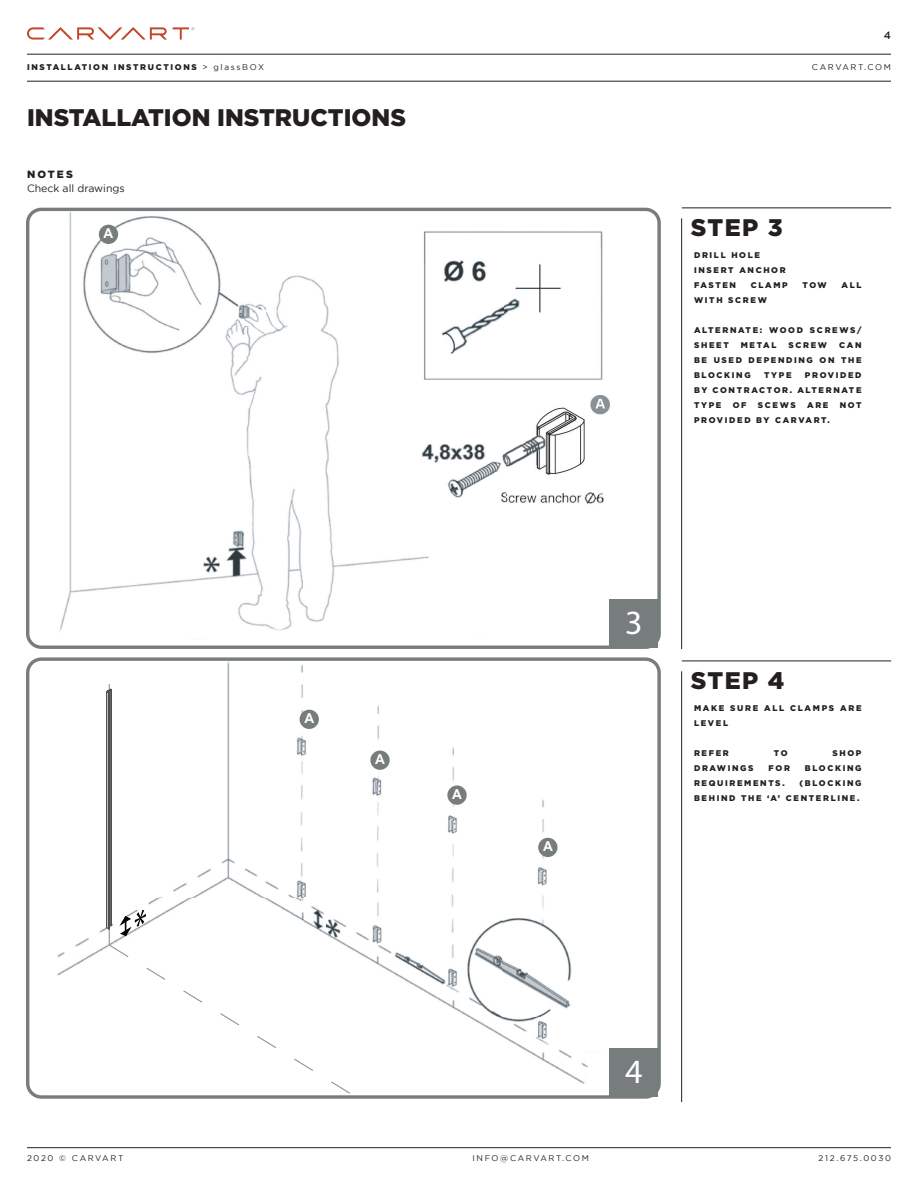
<style>
.page{position:relative;width:918px;height:1188px;background:#fff}
.page>*{position:absolute;margin:0;border:0;box-sizing:border-box;transform-origin:0 0}
.t1{font:34.05px "Myriad Pro";color:#fff}
.t2{font:900 24px "Gotham";color:#231f20}
.t3{font:700 13.65px "Arial";color:#fff}
.t4{font:10.5px "Gotham";color:#231f20}
.t5{font:900 10.5px "Gotham";letter-spacing:.2em;color:#231f20}
.t6{font:500 10.5px "Gotham";color:#231f20}
.t7{font:900 8.25px/15px "Gotham";letter-spacing:.2em;color:#231f20}
.t8{font:8.25px "Gotham";letter-spacing:.2em;color:#231f20}
.s1{font-weight:400}
</style>
<div class="page">
<img style="left:30px;top:212px;width:475px;height:240px">
<img style="left:505px;top:212px;width:153px;height:436px">
<img style="left:30px;top:452px;width:237px;height:193px">
<img style="left:267px;top:452px;width:238px;height:178px">
<div style="left:26px;top:208px;width:635px;height:441px;border:3px solid #777c7d;border-radius:14px"></div>
<img style="left:30px;top:661px;width:436px;height:237px">
<img style="left:502px;top:661px;width:155px;height:434px">
<img style="left:30px;top:1087px;width:8px;height:8px">
<img style="left:304px;top:898px;width:198px;height:139px">
<svg style="left:108px;top:944px;width:354px;height:150px"></svg>
<svg style="left:119px;top:910px;width:27px;height:27px"></svg>
<svg style="left:106px;top:684px;width:6px;height:261px;background:#707073"></svg>
<div style="left:26px;top:657px;width:635px;height:442px;border:3px solid #777c7d;border-radius:14px"></div>
<div style="left:300px;top:710px;width:19px;height:19px;background:#777c7d;border-radius:50%"></div>
<div style="left:370px;top:751px;width:20px;height:19px;background:#777c7d;border-radius:50%"></div>
<div style="left:447px;top:785px;width:20px;height:20px;background:#777c7d;border-radius:50%"></div>
<div style="left:538px;top:838px;width:20px;height:19px;background:#777c7d;border-radius:50%"></div>
<div style="left:99px;top:225px;width:19px;height:19px;background:#777c7d;border-radius:50%"></div>
<div style="left:610px;top:599px;width:48px;height:48px;background:#777c7d"></div>
<div style="left:610px;top:1049px;width:48px;height:48px;background:#777c7d"></div>
<hr style="left:27px;top:1147px;width:864px;height:1px;background:#231f20">
<svg style="left:173px;top:27px;width:21px;height:13px"></svg>
<svg style="left:27px;top:27px;width:140px;height:13px"></svg>
<hr style="left:27px;top:81px;width:864px;height:1px;background:#231f20">
<hr style="left:27px;top:54px;width:864px;height:1px;background:#231f20">
<hr style="left:681px;top:218px;width:1px;height:431px;background:#231f20">
<hr style="left:682px;top:208px;width:209px;height:1px;background:#231f20">
<hr style="left:681px;top:671px;width:1px;height:431px;background:#231f20">
<hr style="left:682px;top:661px;width:209px;height:1px;background:#231f20">
<p class="t6" style="left:884px;top:30px;width:9px">4</p>
<p class="t7" style="left:27px;top:59px;width:239px">INSTALLATION INSTRUCTIONS <span class="s1">&gt; glassBOX</span></p>
<p class="t8" style="left:812px;top:63px;width:81px">CARVART.COM</p>
<p class="t2" style="left:27px;top:103px;width:381px">INSTALLATION INSTRUCTIONS</p>
<p class="t5" style="left:27px;top:169px;width:47px">NOTES</p>
<p class="t4" style="left:27px;top:182px;width:99px">Check all drawings</p>
<h3 class="t3" style="left:104px;top:224px;width:11px">A</h3>
<h3 class="t3" style="left:304px;top:709px;width:11px">A</h3>
<h3 class="t3" style="left:375px;top:750px;width:11px">A</h3>
<h3 class="t3" style="left:452px;top:785px;width:11px">A</h3>
<p class="t2" style="left:691px;top:214px;width:93px">STEP 3</p>
<p class="t7" style="left:694px;top:247px;width:67px">DRILL HOLE</p>
<p class="t7" style="left:694px;top:262px;width:93px">INSERT ANCHOR</p>
<p class="t7" style="left:694px;top:277px;width:44px">FASTEN</p>
<p class="t7" style="left:751px;top:277px;width:38px">CLAMP</p>
<p class="t7" style="left:803px;top:277px;width:26px">TOW</p>
<p class="t7" style="left:842px;top:277px;width:22px">ALL</p>
<p class="t7" style="left:694px;top:292px;width:74px">WITH SCREW</p>
<p class="t7" style="left:694px;top:322px;width:169px">ALTERNATE: WOOD SCREWS/<br>SHEET</p>
<p class="t7" style="left:694px;top:337px;width:169px;text-align:justify;text-indent:145px">CAN BE USED DEPENDING ON THE BLOCKING</p>
<p class="t7" style="left:741px;top:337px;width:37px">METAL</p>
<p class="t7" style="left:789px;top:337px;width:40px">SCREW</p>
<p class="t7" style="left:694px;top:367px;width:169px;text-align:justify;text-indent:111px">PROVIDED BY CONTRACTOR. ALTERNATE TYPE</p>
<p class="t7" style="left:764px;top:367px;width:29px">TYPE</p>
<p class="t7" style="left:733px;top:397px;width:15px">OF</p>
<p class="t7" style="left:758px;top:397px;width:39px">SCEWS</p>
<p class="t7" style="left:807px;top:397px;width:23px">ARE</p>
<p class="t7" style="left:840px;top:397px;width:23px">NOT</p>
<p class="t7" style="left:694px;top:412px;width:137px">PROVIDED BY CARVART.</p>
<h3 class="t3" style="left:543px;top:837px;width:11px">A</h3>
<h1 class="t1" style="left:625px;top:601px;width:19px">3</h1>
<p class="t2" style="left:691px;top:667px;width:95px">STEP 4</p>
<p class="t7" style="left:694px;top:700px;width:169px">MAKE SURE ALL CLAMPS ARE<br>LEVEL</p>
<p class="t7" style="left:694px;top:745px;width:36px">REFER</p>
<p class="t7" style="left:774px;top:745px;width:15px">TO</p>
<p class="t7" style="left:833px;top:745px;width:31px">SHOP</p>
<p class="t7" style="left:694px;top:760px;width:61px">DRAWINGS</p>
<p class="t7" style="left:769px;top:760px;width:23px">FOR</p>
<p class="t7" style="left:805px;top:760px;width:58px">BLOCKING</p>
<p class="t7" style="left:694px;top:775px;width:92px">REQUIREMENTS.</p>
<p class="t7" style="left:694px;top:775px;width:169px;text-align:right">(BLOCKING<br>BEHIND THE ‘A’ CENTERLINE.</p>
<h1 class="t1" style="left:625px;top:1051px;width:19px">4</h1>
<p class="t8" style="left:27px;top:1154px;width:98px">2020 © CARVART</p>
<p class="t8" style="left:472px;top:1154px;width:118px">INFO@CARVART.COM</p>
<p class="t8" style="left:819px;top:1154px;width:74px">212.675.0030</p>
</div>
